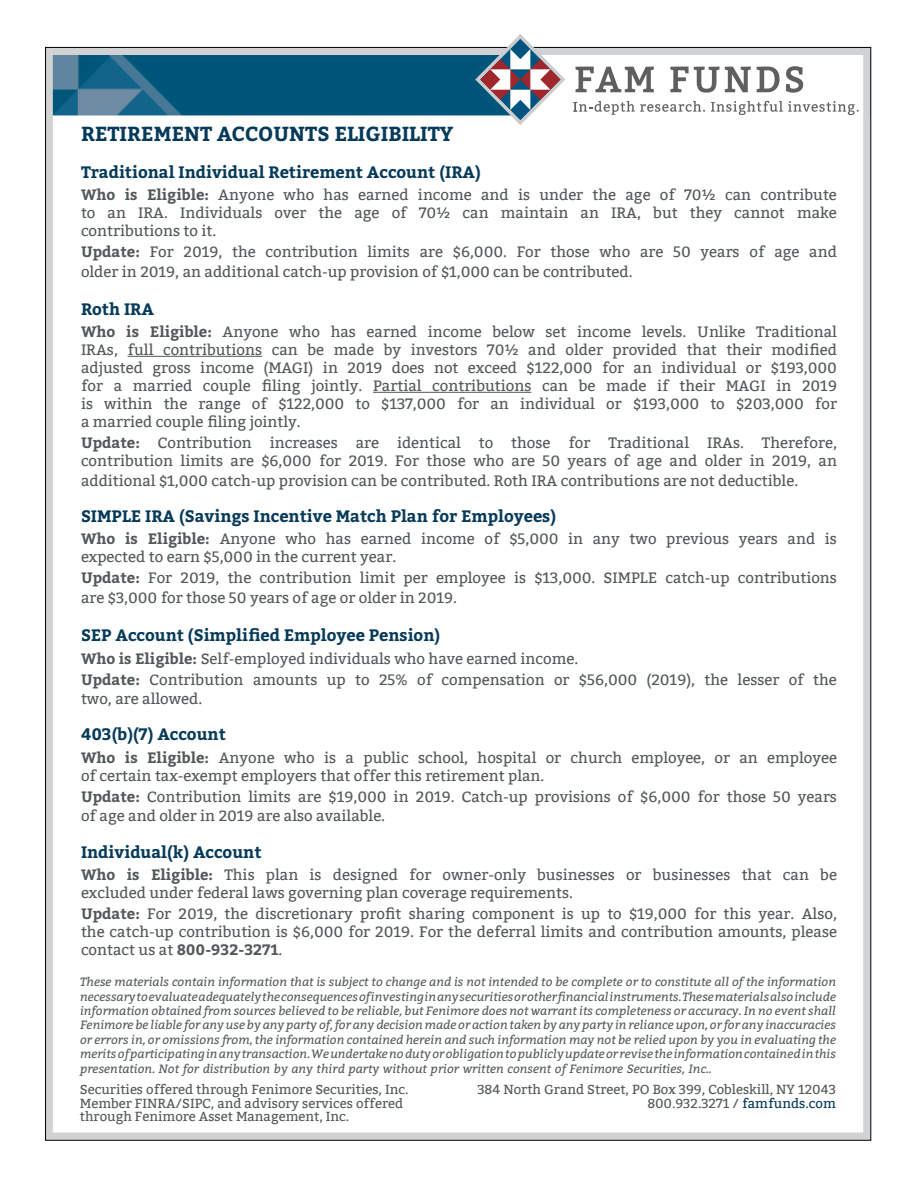
<style>
.page{position:relative;width:918px;height:1188px;background:#fff}
.page>*{position:absolute;margin:0;border:0;box-sizing:border-box;transform-origin:0 0}
.t1{font:700 20.25px "Bitter";color:#063a5a}
.t2{font:700 16.5px "Bitter";color:#063a5a}
.t3{font:15px/18px "Bitter";color:#53595b}
.t4{font:13.2px/13.5px "Bitter";color:#53595b}
.t5{font:italic 12px/14.4px "Bitter";color:#53595b;text-align:justify}
.s1{font-weight:700}
.s2{color:#063a5a}
</style>
<div class="page">
<img style="left:54px;top:56px;width:421px;height:60px">
<div style="left:45px;top:47px;width:826px;height:1093px;border:8px solid #d1d2d4"></div>
<hr style="left:128px;top:356px;width:134px;height:1px;background:#53595b">
<hr style="left:373px;top:392px;width:158px;height:1px;background:#53595b">
<svg style="left:475px;top:34px;width:90px;height:91px"></svg>
<svg style="left:576px;top:67px;width:78px;height:25px"></svg>
<svg style="left:670px;top:67px;width:49px;height:26px"></svg>
<svg style="left:725px;top:67px;width:26px;height:25px"></svg>
<svg style="left:757px;top:67px;width:23px;height:25px"></svg>
<svg style="left:786px;top:66px;width:17px;height:27px"></svg>
<div style="left:557px;top:115px;width:285px;height:23px;background:#fff"></div>
<svg style="left:573px;top:101px;width:132px;height:14px"></svg>
<svg style="left:711px;top:101px;width:148px;height:14px"></svg>
<p class="t1" style="left:81px;top:121px;width:374px">RETIREMENT ACCOUNTS ELIGIBILITY</p>
<p class="t2" style="left:81px;top:162px;width:401px">Traditional Individual Retirement Account (IRA)</p>
<p class="t3" style="left:81px;top:186px;width:757px;text-align:justify"><span class="s1">Who is Eligible:</span> Anyone who has earned income and is under the age of 70½ can contribute to an IRA. Individuals over the age of 70½ can maintain an IRA, but they cannot make contributions to it.</p>
<p class="t3" style="left:81px;top:242px;width:758px;line-height:19.8px"><span class="s1">Update:</span> For 2019, the contribution limits are $6,000. For those who are 50 years of age and older in 2019, an additional catch-up provision of $1,000 can be contributed.</p>
<p class="t2" style="left:81px;top:299px;width:75px">Roth IRA</p>
<p class="t3" style="left:81px;top:323px;width:758px;text-align:justify"><span class="s1">Who is Eligible:</span> Anyone who has earned income below set income levels. Unlike Traditional IRAs, full contributions can be made by investors 70½ and older provided that their modified adjusted gross income (MAGI) in 2019 does not exceed $122,000 for an individual or $193,000 for a married couple filing jointly. Partial contributions can be made if their MAGI in 2019 is within the range of $122,000 to $137,000 for an individual or $193,000 to $203,000 for a married couple filing jointly.</p>
<p class="t3" style="left:81px;top:434px;width:758px"><span class="s1">Update:</span> Contribution increases are identical to those for Traditional IRAs. Therefore, contribution limits are $6,000 for 2019. For those who are 50 years of age and older in 2019, an</p>
<p class="t3" style="left:81px;top:472px;width:719px">additional $1,000 catch-up provision can be contributed. Roth IRA contributions are not deductible.</p>
<p class="t2" style="left:81px;top:506px;width:477px">SIMPLE IRA (Savings Incentive Match Plan for Employees)</p>
<p class="t3" style="left:81px;top:530px;width:758px"><span class="s1">Who is Eligible:</span> Anyone who has earned income of $5,000 in any two previous years and is expected to earn $5,000 in the current year.</p>
<p class="t3" style="left:81px;top:569px;width:757px;line-height:19.8px"><span class="s1">Update:</span> For 2019, the contribution limit per employee is $13,000. SIMPLE catch-up contributions are $3,000 for those 50 years of age or older in 2019.</p>
<p class="t2" style="left:81px;top:625px;width:361px">SEP Account (Simplified Employee Pension)</p>
<p class="t3" style="left:81px;top:650px;width:499px"><span class="s1">Who is Eligible:</span> Self-employed individuals who have earned income.</p>
<p class="t3" style="left:81px;top:670px;width:757px;line-height:19.8px"><span class="s1">Update:</span> Contribution amounts up to 25% of compensation or $56,000 (2019), the lesser of the two, are allowed.</p>
<p class="t2" style="left:81px;top:725px;width:146px">403(b)(7) Account</p>
<p class="t3" style="left:81px;top:749px;width:758px"><span class="s1">Who is Eligible:</span> Anyone who is a public school, hospital or church employee, or an employee of certain tax-exempt employers that offer this retirement plan.</p>
<p class="t3" style="left:81px;top:787px;width:758px;line-height:18.9px"><span class="s1">Update:</span> Contribution limits are $19,000 in 2019. Catch-up provisions of $6,000 for those 50 years of age and older in 2019 are also available.</p>
<p class="t2" style="left:81px;top:842px;width:182px">Individual(k) Account</p>
<p class="t3" style="left:81px;top:866px;width:758px"><span class="s1">Who is Eligible:</span> This plan is designed for owner-only businesses or businesses that can be excluded under federal laws governing plan coverage requirements.</p>
<p class="t3" style="left:81px;top:905px;width:758px;text-align:justify"><span class="s1">Update:</span> For 2019, the discretionary profit sharing component is up to $19,000 for this year. Also, the catch-up contribution is $6,000 for 2019. For the deferral limits and contribution amounts, please contact us at <span class="s1">800-932-3271</span>.</p>
<p class="t5" style="left:80px;top:974px;width:758px">These materials contain information that is subject to change and is not intended to be complete or to constitute all of the information necessary to evaluate adequately the consequences of investing in any securities or other financial instruments. These materials also include information obtained from sources believed to be reliable, but Fenimore does not warrant its completeness or accuracy. In no event shall Fenimore be liable for any use by any party of, for any decision made or action taken by any party in reliance upon, or for any inaccuracies or errors in, or omissions from, the information contained herein and such information may not be relied upon by you in evaluating the merits of participating in any transaction. We undertake no duty or obligation to publicly update or revise the information contained in this presentation. Not for distribution by any third party without prior written consent of Fenimore Securities, Inc..</p>
<p class="t4" style="left:80px;top:1083px;width:330px">Securities offered through Fenimore Securities, Inc.<br>Member FINRA/SIPC, and advisory services offered through Fenimore Asset Management, Inc.</p>
<p class="t4" style="left:477px;top:1083px;width:360px">384 North Grand Street, PO Box 399, Cobleskill, NY 12043</p>
<p class="t4" style="left:647px;top:1097px;width:190px">800.932.3271 / <span class="s2">famfunds.com</span></p>
</div>
